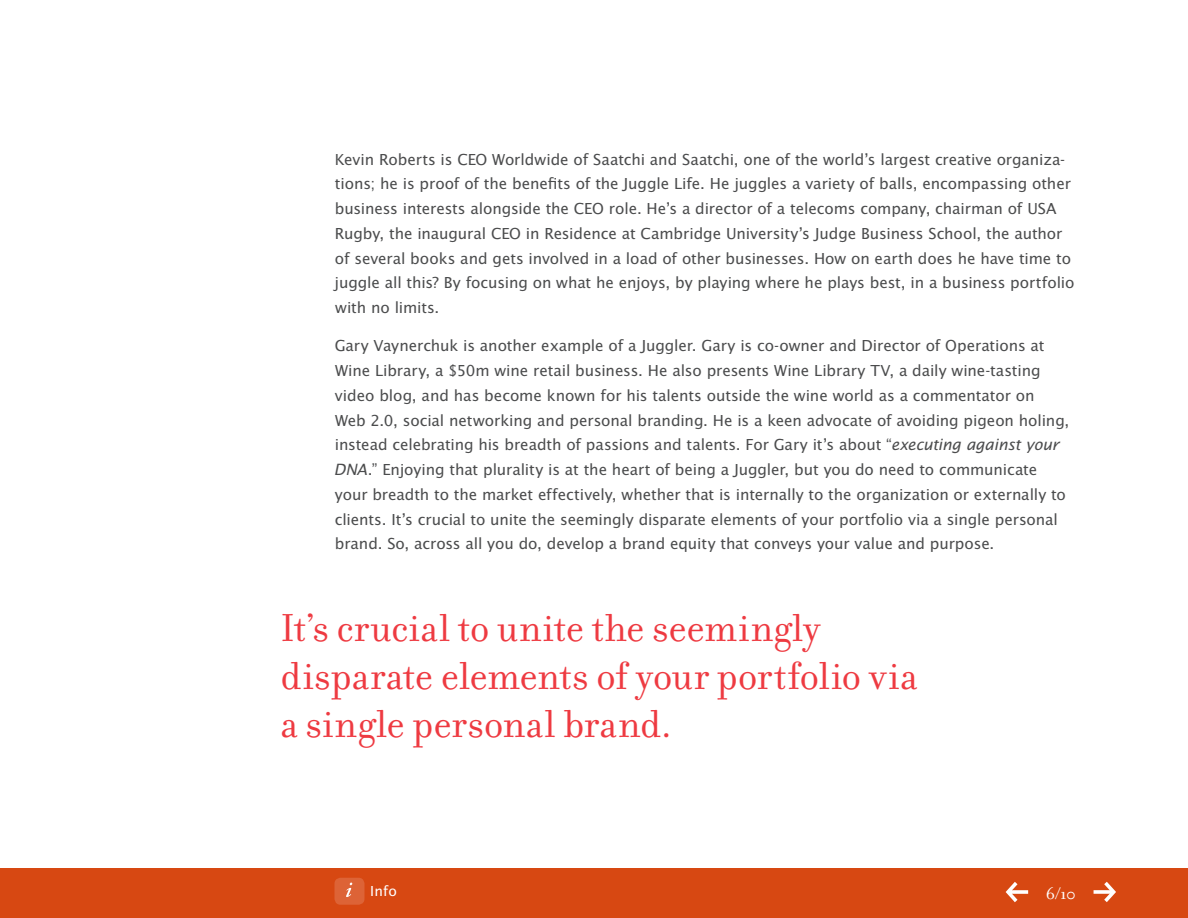
<style>
.page{position:relative;width:1188px;height:918px;background:#fff}
.page>*{position:absolute;margin:0;border:0;box-sizing:border-box;transform-origin:0 0}
.t1{font:42px/48px "Filosofia OT";letter-spacing:-.005em;color:#ee3a41}
.t2{font:18px "Filosofia OT";color:#fff}
.t3{font:16.5px/24.8px "Lucida Sans EFOP";letter-spacing:-.005em;color:#4b4c4d}
.t4{font:15px "Lucida Sans EFOP";color:#fff}
.s1{font-style:italic;font-size:16.8px}
</style>
<div class="page">
<div style="left:0;top:869px;width:1188px;height:49px;background:#d74812"></div>
<div style="left:334px;top:878px;width:30px;height:27px;background:#dd6336;border-radius:6px"></div>
<svg style="left:346px;top:883px;width:6px;height:14px"></svg>
<svg style="left:1006px;top:882px;width:22px;height:20px"></svg>
<svg style="left:1094px;top:882px;width:22px;height:20px"></svg>
<p class="t3" style="left:335px;top:148px;width:742px">Kevin Roberts is CEO Worldwide of Saatchi and Saatchi, one of the world’s largest creative organiza&shy;tions; he is proof of the benefits of the Juggle Life. He juggles a variety of balls, encompassing other business interests alongside the CEO role. He’s a director of a telecoms company, chairman of USA Rugby, the inaugural CEO in Residence at Cambridge University’s Judge Business School, the author of several books and gets involved in a load of other businesses. How on earth does he have time to juggle all this? By focusing on what he enjoys, by playing where he plays best, in a business portfolio with no limits.</p>
<p class="t3" style="left:334px;top:334px;width:737px">Gary Vaynerchuk is another example of a Juggler. Gary is co-owner and Director of Operations at Wine Library, a $50m wine retail business. He also presents Wine Library TV, a daily wine-tasting video blog, and has become known for his talents outside the wine world as a commentator on<br>Web 2.0, social networking and personal branding. He is a keen advocate of avoiding pigeon holing, instead celebrating his breadth of passions and talents. For Gary it’s about “<span class="s1">executing against your DNA</span>.” Enjoying that plurality is at the heart of being a Juggler, but you do need to communicate your breadth to the market effectively, whether that is internally to the organization or externally to clients. It’s crucial to unite the seemingly disparate elements of your portfolio via a single personal brand. So, across all you do, develop a brand equity that conveys your value and purpose.</p>
<h1 class="t1" style="left:280px;top:604px;width:639px">It’s crucial to unite the seemingly disparate elements of your portfolio via a single personal brand.</h1>
<p class="t4" style="left:370px;top:883px;width:28px">Info</p>
<p class="t2" style="left:1046px;top:884px;width:32px">6/10</p>
</div>
